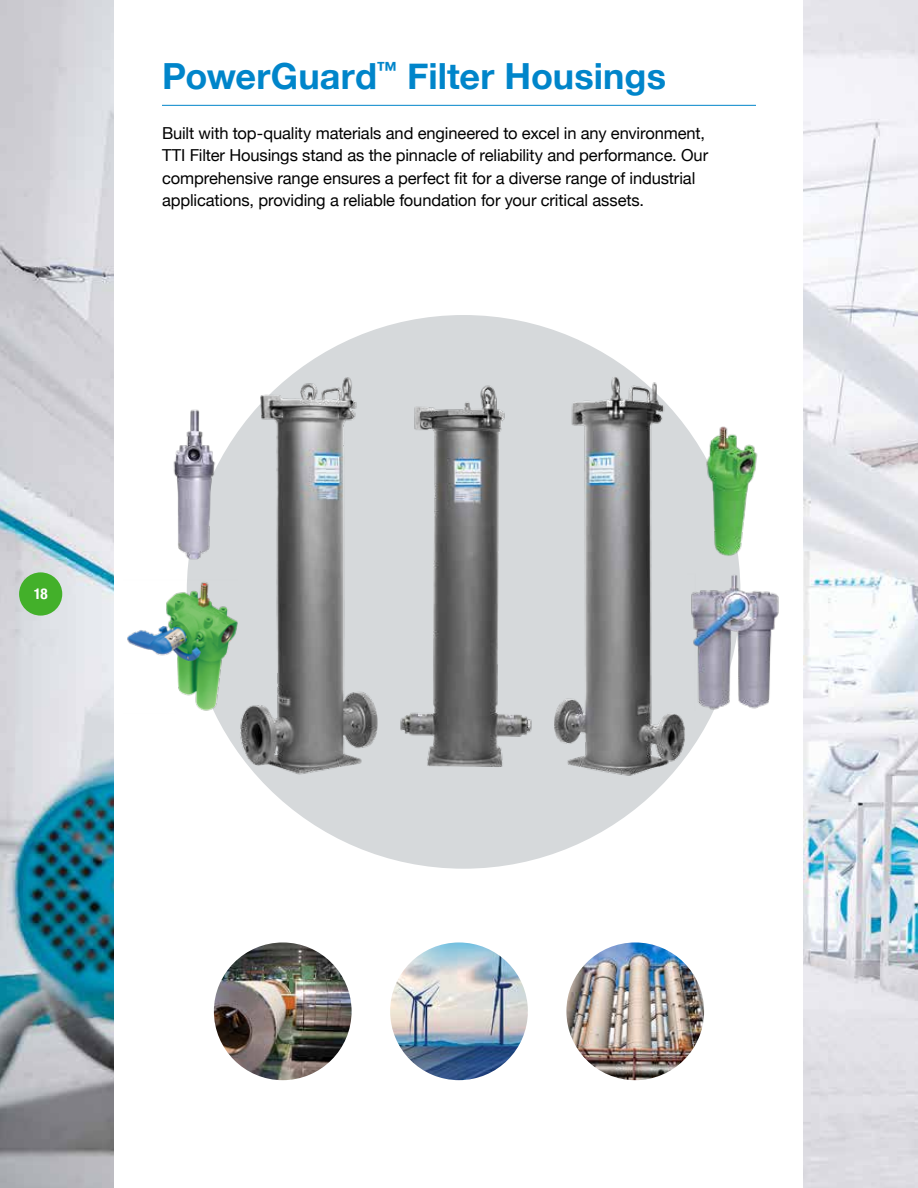
<style>
.page{position:relative;width:918px;height:1188px;background:#fff}
.page>*{position:absolute;margin:0;border:0;box-sizing:border-box;transform-origin:0 0}
.t1{font:700 36px "Helvetica Neue";color:#0085ca}
.t2{font:16.5px/22.5px "Helvetica Neue";letter-spacing:-.005em;color:#000}
.t3{font:700 condensed 15px "Helvetica Neue";color:#fff}
</style>
<div class="page">
<img style="left:0;top:0;width:918px;height:1188px">
<div style="left:115px;top:0;width:688px;height:1188px;background:#fff"></div>
<div style="left:19px;top:572px;width:43px;height:44px;background:#43b02a;border-radius:50%"></div>
<img style="left:214px;top:942px;width:138px;height:138px;border-radius:69px">
<img style="left:390px;top:942px;width:138px;height:138px;border-radius:69px">
<img style="left:566px;top:942px;width:138px;height:138px;border-radius:69px">
<div style="left:187px;top:315px;width:553px;height:554px;background:#d6d9db;border-radius:50%"></div>
<img style="left:233px;top:364px;width:453px;height:429px">
<img style="left:691px;top:570px;width:88px;height:144px">
<img style="left:127px;top:574px;width:111px;height:142px">
<img style="left:173px;top:409px;width:53px;height:154px">
<img style="left:699px;top:426px;width:59px;height:133px">
<hr style="left:162px;top:105px;width:594px;height:1px;background:#0085ca">
<h1 class="t1" style="left:162px;top:48px;width:506px">PowerGuard<sup>™</sup> Filter Housings</h1>
<p class="t2" style="left:162px;top:123px;width:548px">Built with top-quality materials and engineered to excel in any environment, TTI Filter Housings stand as the pinnacle of reliability and performance. Our comprehensive range ensures a perfect fit for a diverse range of industrial applications, providing a reliable foundation for your critical assets.</p>
<p class="t3" style="left:34px;top:581px;width:15px">18</p>
</div>
